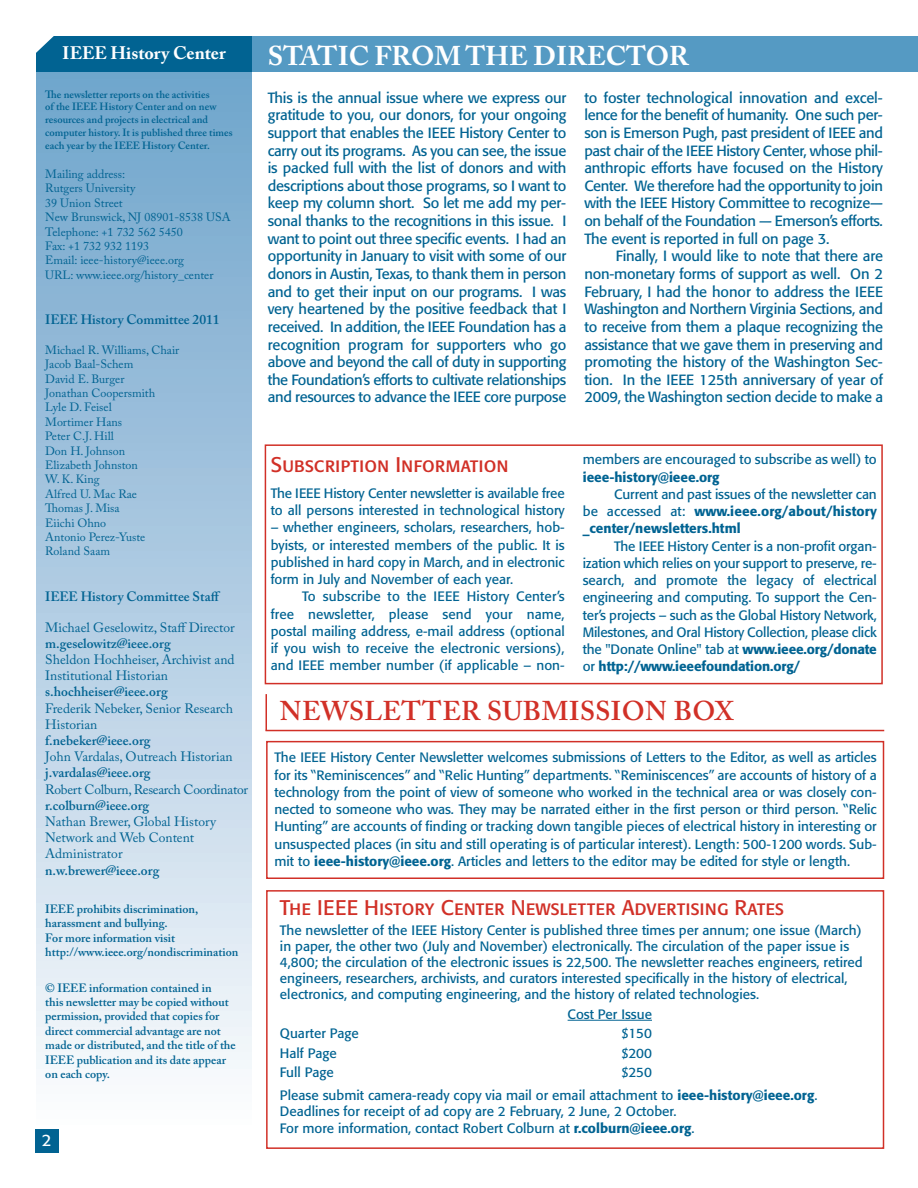
<style>
.page{position:relative;width:918px;height:1188px;background:#fff}
.page>*{position:absolute;margin:0;border:0;box-sizing:border-box;transform-origin:0 0}
.t1{font:600 27px "Adobe Caslon Pro";letter-spacing:.02em;color:#d13027}
.t2{font:700 27px "Adobe Caslon Pro";color:#fff}
.t3{font:21px "Formata Regular SC";color:#d13027}
.t4{font:700 18px "Adobe Caslon Pro";color:#fff}
.t5{font:16.5px "Formata";color:#fff}
.t6{font:14.7px/17.7px "Formata";letter-spacing:-.015em;color:#016392;text-align:justify}
.t7{font:13.5px/17.2px "Formata";color:#016392;text-align:justify}
.t8{font:13.5px/16.2px "Adobe Caslon Pro";color:#016392}
.t9{font:600 13.5px "Adobe Caslon Pro";color:#016392}
.t10{font:13.5px "Adobe Caslon Pro";letter-spacing:-.02em;color:#016392}
.t11{font:500 13.5px "Formata";color:#016392}
.t12{font:12px/14.4px "Adobe Caslon Pro";color:#016392}
.t13{font:600 12px/14.4px "Adobe Caslon Pro";color:#016392}
.t14{font:600 10.5px/12.6px "Adobe Caslon Pro";color:#016392}
.s1{font-weight:500}
.s2{font-family:"Tahoma"}
</style>
<div class="page">
<div style="left:36px;top:71px;width:216px;height:1054px;background:linear-gradient(to bottom,#6ca2ca,#f9fafd)"></div>
<div style="left:36px;top:36px;width:216px;height:35px;background:#016392"></div>
<div style="left:252px;top:36px;width:666px;height:35px;background:#559ac3"></div>
<div style="left:35px;top:1130px;width:23px;height:23px;background:#016392"></div>
<svg style="left:264px;top:444px;width:621px;height:705px"></svg>
<hr style="left:568px;top:1020px;width:84px;height:1px;background:#016392">
<svg style="left:36px;top:36px;width:18px;height:17px"></svg>
<h3 class="t4" style="left:62px;top:43px;width:165px">IEEE History Center</h3>
<h1 class="t2" style="left:268px;top:40px;width:423px">STATIC FROM THE DIRECTOR</h1>
<p class="t14" style="left:45px;top:89px;width:189px">The newsletter reports on the activities<br>of the IEEE History Center and on new resources and projects in electrical and computer history. It is published three times</p>
<p class="t14" style="left:45px;top:141px;width:166px">each year by the IEEE History Center.</p>
<p class="t12" style="left:45px;top:168px;width:187px">Mailing address:<br>Rutgers University<br>39 Union Street<br>New Brunswick, NJ 08901-8538 USA<br>Telephone: +1 732 562 5450<br>Fax: +1 732 932 1193<br>Email: ieee-history@ieee.org<br>URL: www.ieee.org/history_center</p>
<p class="t9" style="left:45px;top:315px;width:176px">IEEE History Committee 2011</p>
<p class="t12" style="left:45px;top:344px;width:136px">Michael R. Williams, Chair<br>Jacob Baal-Schem<br>David E. Burger<br>Jonathan Coopersmith<br>Lyle D. Feisel<br>Mortimer Hans<br>Peter C.J. Hill<br>Don H. Johnson<br>Elizabeth Johnston<br>W. K. King<br>Alfred U. Mac Rae<br>Thomas J. Misa<br>Eiichi Ohno<br>Antonio Perez-Yuste<br>Roland Saam</p>
<p class="t9" style="left:45px;top:591px;width:177px">IEEE History Committee Staff</p>
<p class="t8" style="left:45px;top:620px;width:191px">Michael Geselowitz, Staff Director</p>
<p class="t9" style="left:45px;top:638px;width:127px">m.geselowitz@ieee.org</p>
<p class="t8" style="left:45px;top:653px;width:191px">Sheldon Hochheiser, Archivist and<br>Institutional Historian</p>
<p class="t9" style="left:45px;top:687px;width:124px">s.hochheiser@ieee.org</p>
<p class="t8" style="left:45px;top:701px;width:189px">Frederik Nebeker, Senior Research<br>Historian</p>
<p class="t9" style="left:45px;top:735px;width:107px">f.nebeker@ieee.org</p>
<p class="t8" style="left:45px;top:750px;width:189px">John Vardalas, Outreach Historian</p>
<p class="t9" style="left:45px;top:768px;width:107px">j.vardalas@ieee.org</p>
<p class="t10" style="left:45px;top:784px;width:204px">Robert Colburn, Research Coordinator</p>
<p class="t9" style="left:45px;top:800px;width:105px">r.colburn@ieee.org</p>
<p class="t8" style="left:45px;top:815px;width:172px">Nathan Brewer, Global History<br>Network and Web Content<br>Administrator</p>
<p class="t9" style="left:45px;top:865px;width:116px">n.w.brewer@ieee.org</p>
<p class="t13" style="left:45px;top:903px;width:195px">IEEE prohibits discrimination, harassment and bullying.<br>For more information visit http://www.ieee.org/nondiscrimination</p>
<p class="t13" style="left:45px;top:982px;width:192px">© IEEE information contained in<br>this newsletter may be copied without permission, provided that copies for direct commercial advantage are not made or distributed, and the title of the IEEE publication and its date appear on each copy.</p>
<p class="t6" style="left:268px;top:90px;width:300px">This is the annual issue where we express our gratitude to you, our donors, for your ongoing support that enables the IEEE History Center to carry out its programs. As you can see, the issue is packed full with the list of donors and with descriptions about those programs, so I want to keep my column short. So let me add my per&shy;sonal thanks to the recognitions in this issue. I want to point out three specific events. I had an opportunity in January to visit with some of our donors in Austin, Texas, to thank them in person and to get their input on our programs. I was very heartened by the positive feedback that I received. In addition, the IEEE Foundation has a recognition program for supporters who go above and beyond the call of duty in supporting the Foundation’s efforts to cultivate relationships and resources to advance the IEEE core purpose</p>
<p class="t6" style="left:584px;top:90px;width:300px">to foster technological innovation and excel&shy;lence for the benefit of humanity. One such per&shy;son is Emerson Pugh, past president of IEEE and past chair of the IEEE History Center, whose phil&shy;anthropic efforts have focused on the History Center. We therefore had the opportunity to join with the IEEE History Committee to recognize— on behalf of the Foundation — Emerson’s efforts.<br>The event is reported in full on page 3.</p>
<p class="t6" style="left:584px;top:248px;width:300px;text-indent:32px">Finally, I would like to note that there are non-monetary forms of support as well. On 2<br>February, I had the honor to address the IEEE Washington and Northern Virginia Sections, and to receive from them a plaque recognizing the assistance that we gave them in preserving and promoting the history of the Washington Sec&shy;tion. In the IEEE 125th anniversary of year of 2009, the Washington section decide to make a</p>
<p class="t7" style="left:583px;top:452px;width:296px">members are encouraged to subscribe as well) to</p>
<p class="t11" style="left:583px;top:471px;width:138px">ieee-history@ieee.org</p>
<p class="t7" style="left:583px;top:486px;width:296px;text-indent:31px">Current and past issues of the newsletter can be accessed at: <span class="s1">www.ieee.org/about/history _center/newsletters.html</span></p>
<p class="t7" style="left:583px;top:538px;width:296px;text-indent:31px">The IEEE History Center is a non-profit organ&shy;ization which relies on your support to preserve, re&shy;search, and promote the legacy of electrical engineering and computing. To support the Cen&shy;ter’s projects – such as the Global History Network, Milestones, and Oral History Collection, please click the "Donate Online" tab at <span class="s1">www.ieee.org/donate </span>or <span class="s1">http://www.ieeefoundation.org/</span></p>
<h2 class="t3" style="left:271px;top:452px;width:240px">Subscription Information</h2>
<p class="t7" style="left:271px;top:486px;width:296px">The IEEE History Center newsletter is available free to all persons interested in technological history</p>
<p class="t7" style="left:271px;top:520px;width:296px">– whether engineers, scholars, researchers, hob&shy;byists, or interested members of the public. It is published in hard copy in March, and in electronic form in July and November of each year.</p>
<p class="t7" style="left:271px;top:589px;width:296px;text-indent:31px">To subscribe to the IEEE History Center’s free newsletter, please send your name, postal mailing address, e-mail address (optional if you wish to receive the electronic versions), and IEEE member number (if applicable – non-</p>
<h1 class="t1" style="left:280px;top:701px;width:455px">NEWSLETTER SUBMISSION BOX</h1>
<p class="t7" style="left:274px;top:750px;width:604px">The IEEE History Center Newsletter welcomes submissions of Letters to the Editor, as well as articles for its <span class="s2">“</span>Reminiscences<span class="s2">”</span> and <span class="s2">“</span>Relic Hunting<span class="s2">”</span> departments. <span class="s2">“</span>Reminiscences<span class="s2">”</span> are accounts of history of a technology from the point of view of someone who worked in the technical area or was closely con&shy;nected to someone who was. They may be narrated either in the first person or third person. <span class="s2">“</span>Relic Hunting<span class="s2">”</span> are accounts of finding or tracking down tangible pieces of electrical history in interesting or unsuspected places (in situ and still operating is of particular interest). Length: 500-1200 words. Sub&shy;mit to <span class="s1">ieee-history@ieee.org</span>. Articles and letters to the editor may be edited for style or length.</p>
<h2 class="t3" style="left:280px;top:895px;width:505px">The IEEE History Center Newsletter Advertising Rates</h2>
<p class="t7" style="left:280px;top:923px;width:584px;line-height:16.2px;text-align:left">The newsletter of the IEEE History Center is published three times per annum; one issue (March) in paper, the other two (July and November) electronically. The circulation of the paper issue is 4,800; the circulation of the electronic issues is 22,500. The newsletter reaches engineers, retired engineers, researchers, archivists, and curators interested specifically in the history of electrical, electronics, and computing engineering, and the history of related technologies.</p>
<p class="t7" style="left:568px;top:1007px;width:86px">Cost Per Issue</p>
<p class="t7" style="left:280px;top:1026px;width:80px">Quarter Page</p>
<p class="t7" style="left:622px;top:1026px;width:32px">$150</p>
<p class="t7" style="left:280px;top:1046px;width:58px">Half Page</p>
<p class="t7" style="left:622px;top:1046px;width:32px">$200</p>
<p class="t7" style="left:280px;top:1065px;width:55px">Full Page</p>
<p class="t7" style="left:280px;top:1062px;width:539px;line-height:22.5px;text-indent:342px">$250<br>Please submit camera-ready copy via mail or email attachment to <span class="s1">ieee-history@ieee.org</span>.</p>
<p class="t7" style="left:280px;top:1104px;width:416px;line-height:16.5px">Deadlines for receipt of ad copy are 2 February, 2 June, 2 October.<br>For more information, contact Robert Colburn at <span class="s1">r.colburn@ieee.org</span>.</p>
<p class="t5" style="left:42px;top:1133px;width:11px">2</p>
</div>
